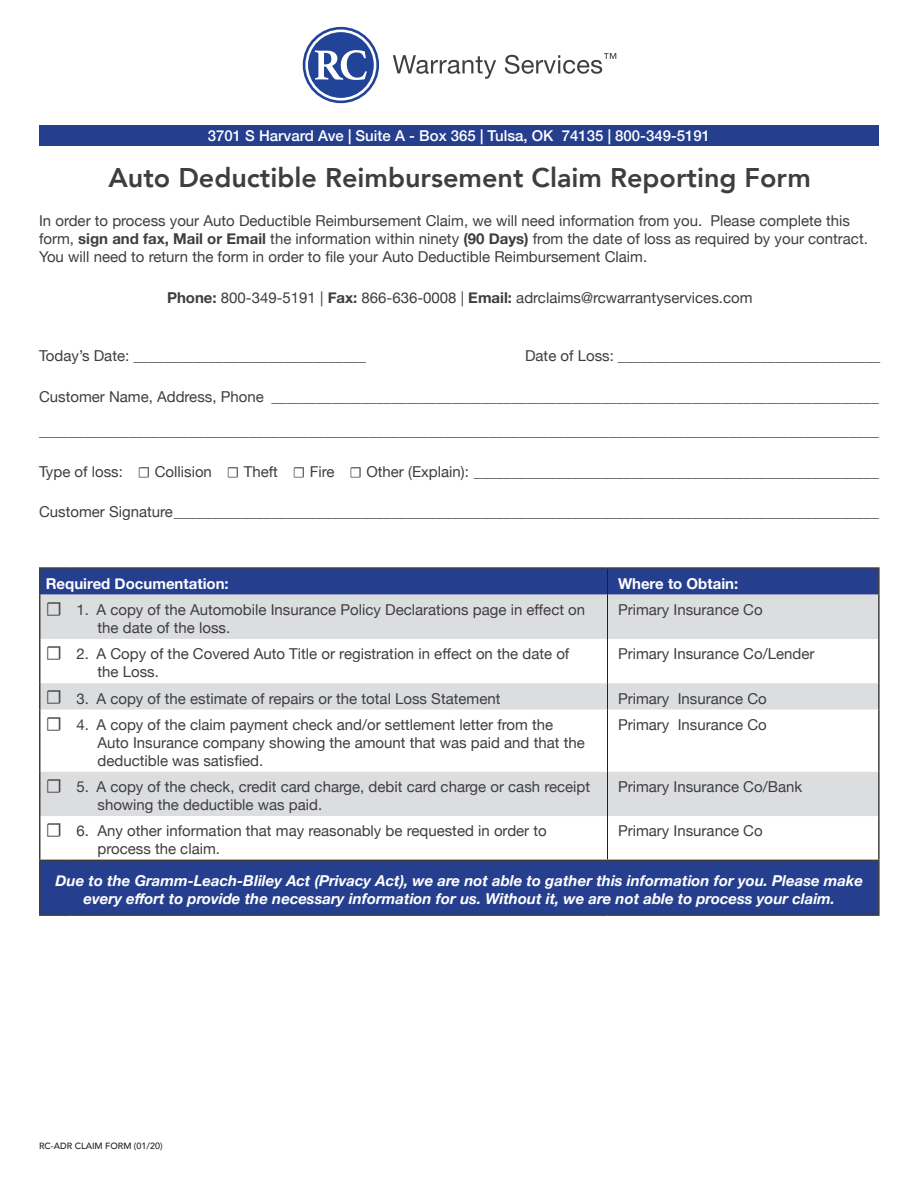
<style>
.page{position:relative;width:918px;height:1188px;background:#fff}
.page>*{position:absolute;margin:0;border:0;box-sizing:border-box;transform-origin:0 0}
.Form_H1{font:800 27px "Avenir";color:#3e3e3f}
.Normal_tab_1{font:19.5px "Minion Pro";color:#3e3e3f}
.Table_Numbered_list{font:15px/18px "Helvetica Neue";color:#3e3e3f}
.Normal_tab_1-2{font:15px "Helvetica Neue";color:#3e3e3f}
.t1{font:italic 700 15px/18px "Helvetica Neue";color:#fff;text-align:center}
.t2{font:500 15px "Helvetica Neue";color:#fff}
.t3{font:700 15px "Helvetica Neue";color:#fff}
.t4{font:500 9px "Avenir";color:#231f20}
.s1{font-weight:700}
.s2{font-family:"Minion Pro"}
</style>
<div class="page">
<div style="left:39px;top:125px;width:840px;height:21px;background:#253f8e"></div>
<svg style="left:393px;top:55px;width:103px;height:24px"></svg>
<svg style="left:505px;top:53px;width:111px;height:21px"></svg>
<svg style="left:303px;top:27px;width:76px;height:76px"></svg>
<svg style="left:40px;top:569px;width:838px;height:345px;fill:#253f8e"></svg>
<svg style="left:40px;top:595px;width:838px;height:221px;fill:#dcdddf"></svg>
<svg style="left:607px;top:569px;width:1px;height:26px"></svg>
<hr style="left:607px;top:595px;width:1px;height:44px;background:#231f20">
<hr style="left:607px;top:639px;width:1px;height:44px;background:#231f20">
<svg style="left:607px;top:683px;width:1px;height:27px"></svg>
<hr style="left:607px;top:710px;width:1px;height:62px;background:#231f20">
<hr style="left:607px;top:772px;width:1px;height:44px;background:#231f20">
<hr style="left:607px;top:816px;width:1px;height:44px;background:#231f20">
<hr style="left:39px;top:567px;width:31px;height:2px;background:#3e3e3f">
<svg style="left:39px;top:569px;width:1px;height:26px"></svg>
<hr style="left:70px;top:567px;width:538px;height:2px;background:#3e3e3f">
<hr style="left:608px;top:567px;width:272px;height:2px;background:#3e3e3f">
<hr style="left:878px;top:569px;width:2px;height:26px;background:#3e3e3f">
<hr style="left:39px;top:595px;width:1px;height:44px;background:#3e3e3f">
<hr style="left:878px;top:595px;width:2px;height:44px;background:#3e3e3f">
<hr style="left:39px;top:639px;width:1px;height:44px;background:#3e3e3f">
<hr style="left:878px;top:639px;width:2px;height:44px;background:#3e3e3f">
<svg style="left:39px;top:683px;width:1px;height:27px"></svg>
<hr style="left:878px;top:683px;width:2px;height:27px;background:#3e3e3f">
<hr style="left:39px;top:710px;width:1px;height:62px;background:#3e3e3f">
<hr style="left:878px;top:710px;width:2px;height:62px;background:#3e3e3f">
<hr style="left:39px;top:772px;width:1px;height:44px;background:#3e3e3f">
<hr style="left:878px;top:772px;width:2px;height:44px;background:#3e3e3f">
<hr style="left:39px;top:816px;width:1px;height:44px;background:#3e3e3f">
<hr style="left:878px;top:816px;width:2px;height:44px;background:#3e3e3f">
<hr style="left:39px;top:860px;width:31px;height:1px;background:#3e3e3f">
<hr style="left:39px;top:861px;width:1px;height:53px;background:#3e3e3f">
<hr style="left:70px;top:860px;width:538px;height:1px;background:#3e3e3f">
<hr style="left:608px;top:860px;width:272px;height:1px;background:#3e3e3f">
<hr style="left:878px;top:861px;width:2px;height:53px;background:#3e3e3f">
<hr style="left:39px;top:914px;width:31px;height:2px;background:#3e3e3f">
<hr style="left:70px;top:914px;width:538px;height:2px;background:#3e3e3f">
<hr style="left:608px;top:914px;width:272px;height:2px;background:#3e3e3f">
<p class="t2" style="left:208px;top:123px;width:504px">3701 S Harvard Ave | Suite A - Box 365 | Tulsa, OK 74135 | 800-349-5191</p>
<p class="Form_H1" style="left:108px;top:157px;width:704px">Auto Deductible Reimbursement Claim Reporting Form</p>
<p class="Table_Numbered_list" style="left:39px;top:213px;width:830px">In order to process your Auto Deductible Reimbursement Claim, we will need information from you. Please complete this form, <span class="s1">sign and fax, Mail or Email</span> the information within ninety <span class="s1">(90 Days)</span> from the date of loss as required by your contract.<br>You will need to return the form in order to file your Auto Deductible Reimbursement Claim.</p>
<p class="Table_Numbered_list" style="left:167px;top:289px;width:587px"><span class="s1">Phone:</span> 800-349-5191 | <span class="s1">Fax:</span> 866-636-0008 | <span class="s1">Email:</span> adrclaims@rcwarrantyservices.com</p>
<p class="Table_Numbered_list" style="left:39px;top:348px;width:328px">Today’s Date: _______________________________</p>
<p class="Table_Numbered_list" style="left:525px;top:348px;width:357px">Date of Loss: ___________________________________</p>
<p class="Normal_tab_1-2" style="left:39px;top:386px;width:841px">Customer Name, Address, Phone _________________________________________________________________________________</p>
<p class="Normal_tab_1-2" style="left:39px;top:420px;width:841px">________________________________________________________________________________________________________________</p>
<p class="Normal_tab_1-2" style="left:39px;top:461px;width:841px">Type of loss: <span class="s2">☐</span> Collision <span class="s2">☐</span> Theft <span class="s2">☐</span> Fire <span class="s2">☐</span> Other (Explain): ______________________________________________________</p>
<p class="Normal_tab_1-2" style="left:39px;top:501px;width:841px">Customer Signature______________________________________________________________________________________________</p>
<p class="t3" style="left:46px;top:572px;width:185px">Required Documentation:</p>
<p class="t3" style="left:618px;top:572px;width:122px">Where to Obtain:</p>
<p class="Normal_tab_1" style="left:46px;top:596px;width:18px">☐</p>
<p class="Table_Numbered_list" style="left:98px;top:601px;width:489px;text-indent:-21px">1. A copy of the Automobile Insurance Policy Declarations page in effect on the date of the loss.</p>
<p class="Table_Numbered_list" style="left:618px;top:601px;width:146px">Primary Insurance Co</p>
<p class="Normal_tab_1" style="left:46px;top:640px;width:18px">☐</p>
<p class="Table_Numbered_list" style="left:98px;top:646px;width:473px;text-indent:-21px">2. A Copy of the Covered Auto Title or registration in effect on the date of the Loss.</p>
<p class="Table_Numbered_list" style="left:618px;top:646px;width:198px">Primary Insurance Co/Lender</p>
<p class="Normal_tab_1" style="left:46px;top:684px;width:18px">☐</p>
<p class="Table_Numbered_list" style="left:76px;top:690px;width:425px">3. A copy of the estimate of repairs or the total Loss Statement</p>
<p class="Table_Numbered_list" style="left:618px;top:690px;width:150px">Primary Insurance Co</p>
<p class="Normal_tab_1" style="left:46px;top:710px;width:18px">☐</p>
<p class="Table_Numbered_list" style="left:98px;top:716px;width:489px;text-indent:-21px">4. A copy of the claim payment check and/or settlement letter from the<br>Auto Insurance company showing the amount that was paid and that the deductible was satisfied.</p>
<p class="Table_Numbered_list" style="left:618px;top:716px;width:150px">Primary Insurance Co</p>
<p class="Normal_tab_1" style="left:46px;top:773px;width:18px">☐</p>
<p class="Table_Numbered_list" style="left:98px;top:779px;width:494px;text-indent:-21px">5. A copy of the check, credit card charge, debit card charge or cash receipt showing the deductible was paid.</p>
<p class="Table_Numbered_list" style="left:618px;top:779px;width:186px">Primary Insurance Co/Bank</p>
<p class="Normal_tab_1" style="left:46px;top:817px;width:18px">☐</p>
<p class="Table_Numbered_list" style="left:98px;top:823px;width:451px;text-indent:-21px">6. Any other information that may reasonably be requested in order to process the claim.</p>
<p class="Table_Numbered_list" style="left:618px;top:823px;width:146px">Primary Insurance Co</p>
<p class="t1" style="left:56px;top:872px;width:809px">Due to the Gramm-Leach-Bliley Act (Privacy Act), we are not able to gather this information for you. Please make every effort to provide the necessary information for us. Without it, we are not able to process your claim.</p>
<p class="t4" style="left:39px;top:1138px;width:125px">RC-ADR CLAIM FORM (01/20)</p>
</div>
